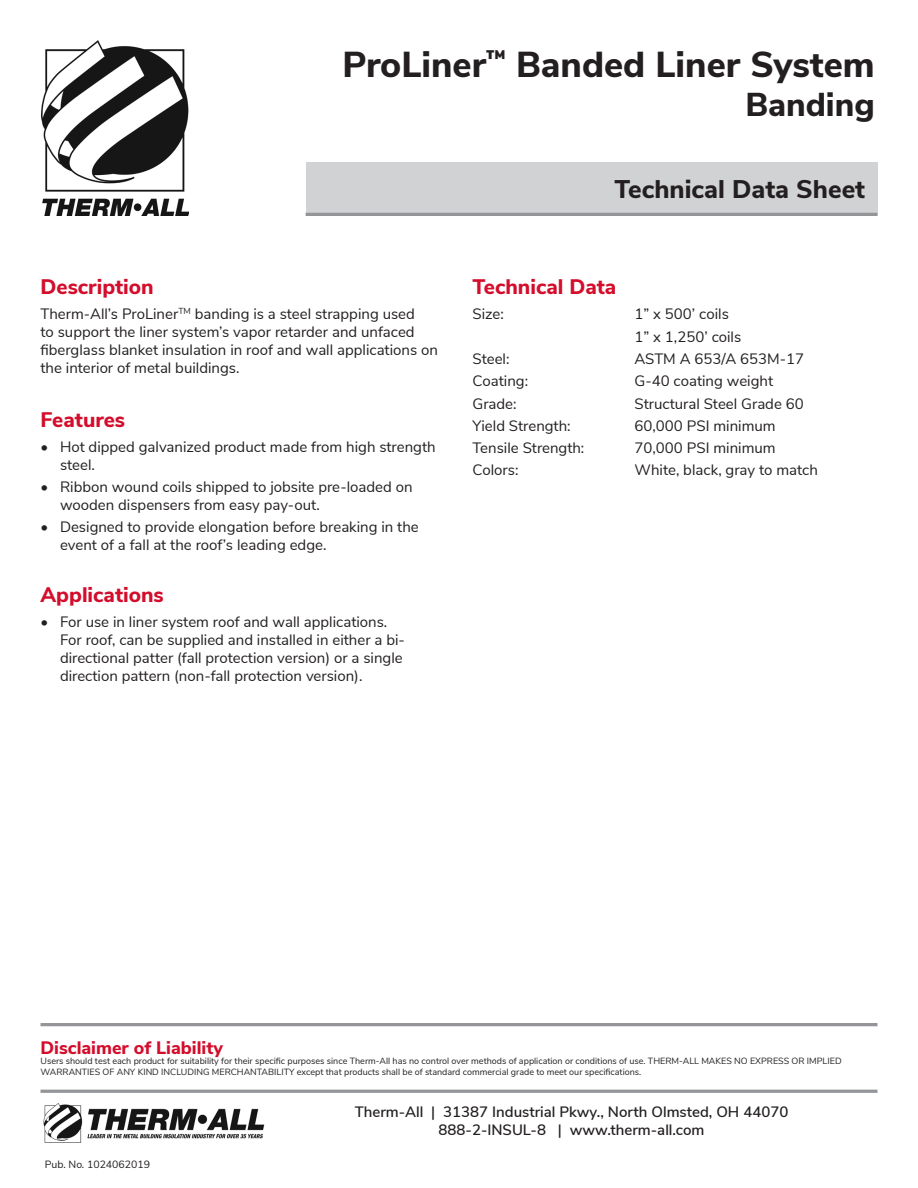
<style>
.page{position:relative;width:918px;height:1188px;background:#fff}
.page>*{position:absolute;margin:0;border:0;box-sizing:border-box;transform-origin:0 0}
.t1{font:800 36px "Nunito Sans";color:#231f20}
.t2{font:800 33px "Nunito Sans";color:#231f20}
.t3{font:800 25.5px "Nunito Sans";color:#231f20}
.t4{font:800 21px "Nunito Sans";color:#d30d2b}
.t5{font:800 18px "Nunito Sans";color:#d30d2b}
.t6{font:15px/18px "Nunito Sans";color:#231f20}
.t7{font:600 15px/18px "Nunito Sans";color:#231f20;text-align:center}
.t8{font:10.5px "Nunito Sans";color:#231f20}
.t9{font:9px/10.8px "Nunito Sans";color:#231f20}
</style>
<div class="page">
<img style="left:41px;top:40px;width:148px;height:175px">
<div style="left:306px;top:162px;width:571px;height:53px;background:#d1d2d4"></div>
<hr style="left:306px;top:213px;width:572px;height:3px;background:#939598">
<img style="left:43px;top:1103px;width:222px;height:40px">
<hr style="left:40px;top:1090px;width:838px;height:3px;background:#939598">
<hr style="left:40px;top:1023px;width:838px;height:3px;background:#939598">
<h1 class="t1" style="left:342px;top:38px;width:534px">ProLiner<sup>™</sup> Banded Liner System</h1>
<h2 class="t2" style="left:745px;top:81px;width:131px">Banding</h2>
<h3 class="t4" style="left:40px;top:272px;width:115px">Description</h3>
<p class="t6" style="left:40px;top:304px;width:399px">Therm-All’s ProLiner<sup>TM</sup> banding is a steel strapping used<br>to support the liner system’s vapor retarder and unfaced fiberglass blanket insulation in roof and wall applications on the interior of metal buildings.</p>
<h3 class="t4" style="left:40px;top:404px;width:86px">Features</h3>
<p class="t6" style="left:60px;top:436px;width:377px;text-indent:-20px">• Hot dipped galvanized product made from high strength steel.</p>
<p class="t6" style="left:60px;top:477px;width:354px;text-indent:-20px">• Ribbon wound coils shipped to jobsite pre-loaded on wooden dispensers from easy pay-out.</p>
<p class="t6" style="left:60px;top:517px;width:360px;text-indent:-20px">• Designed to provide elongation before breaking in the event of a fall at the roof’s leading edge.</p>
<h3 class="t4" style="left:40px;top:579px;width:125px">Applications</h3>
<p class="t6" style="left:60px;top:612px;width:346px;text-indent:-20px">• For use in liner system roof and wall applications.<br>For roof, can be supplied and installed in either a bi&shy;directional patter (fall protection version) or a single direction pattern (non-fall protection version).</p>
<h3 class="t3" style="left:614px;top:171px;width:252px">Technical Data Sheet</h3>
<h3 class="t4" style="left:472px;top:272px;width:145px">Technical Data</h3>
<p class="t6" style="left:472px;top:304px;width:33px">Size:</p>
<p class="t6" style="left:634px;top:302px;width:108px;line-height:22.4px">1” x 500’ coils<br>1” x 1,250’ coils</p>
<p class="t6" style="left:472px;top:349px;width:39px">Steel:</p>
<p class="t6" style="left:634px;top:349px;width:171px">ASTM A 653/A 653M-17</p>
<p class="t6" style="left:472px;top:371px;width:57px">Coating:</p>
<p class="t6" style="left:634px;top:371px;width:140px">G-40 coating weight</p>
<p class="t6" style="left:472px;top:393px;width:46px">Grade:</p>
<p class="t6" style="left:634px;top:393px;width:171px">Structural Steel Grade 60</p>
<p class="t6" style="left:472px;top:416px;width:100px">Yield Strength:</p>
<p class="t6" style="left:634px;top:416px;width:143px">60,000 PSI minimum</p>
<p class="t6" style="left:472px;top:438px;width:113px">Tensile Strength:</p>
<p class="t6" style="left:634px;top:438px;width:143px">70,000 PSI minimum</p>
<p class="t6" style="left:472px;top:460px;width:47px">Colors:</p>
<p class="t6" style="left:634px;top:460px;width:185px">White, black, gray to match</p>
<p class="t5" style="left:40px;top:1034px;width:184px">Disclaimer of Liability</p>
<p class="t9" style="left:40px;top:1055px;width:803px">Users should test each product for suitability for their specific purposes since Therm-All has no control over methods of application or conditions of use. THERM-ALL MAKES NO EXPRESS OR IMPLIED<br>WARRANTIES OF ANY KIND INCLUDING MERCHANTABILITY except that products shall be of standard commercial grade to meet our specifications.</p>
<p class="t8" style="left:45px;top:1157px;width:107px">Pub. No. 1024062019</p>
<p class="t7" style="left:355px;top:1102px;width:435px">Therm-All | 31387 Industrial Pkwy., North Olmsted, OH 44070<br>888-2-INSUL-8 | www.therm-all.com</p>
</div>
